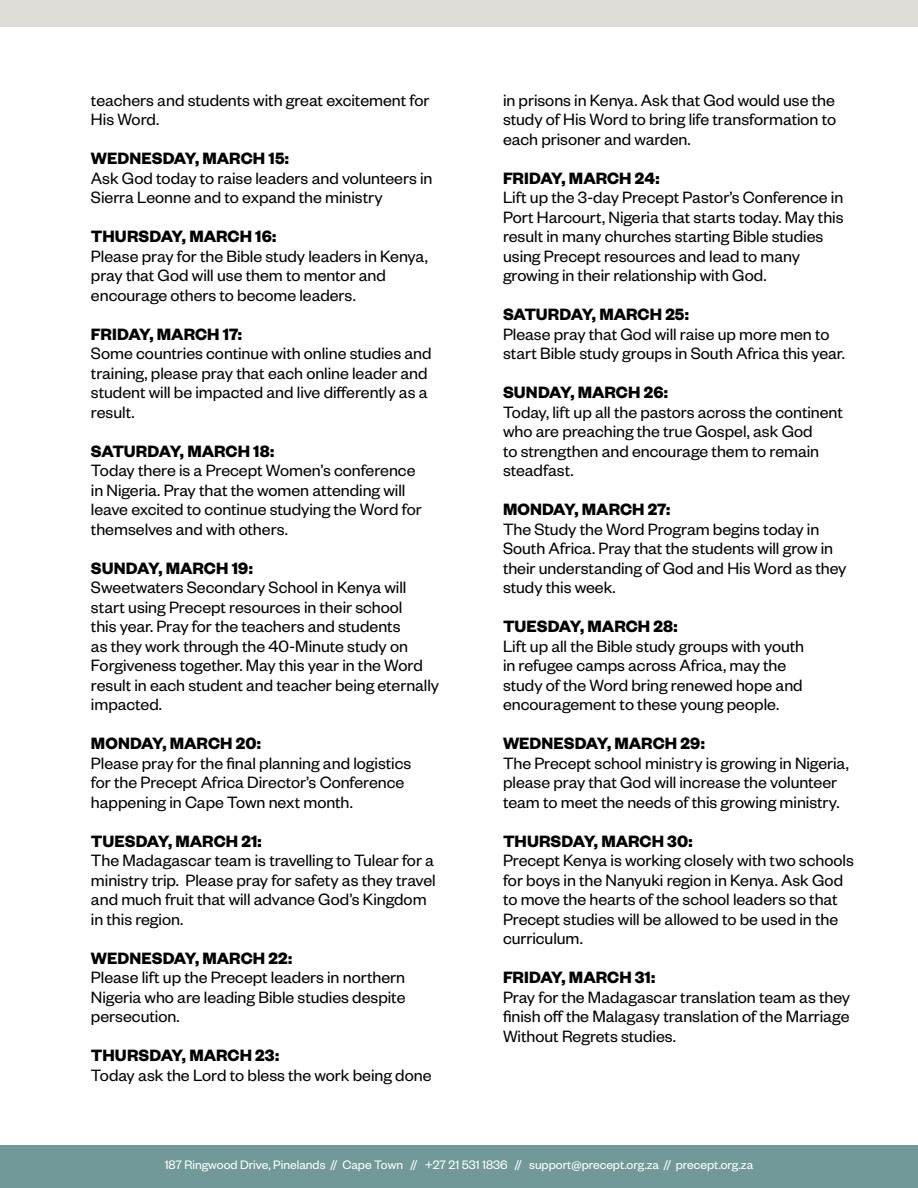
<style>
.page{position:relative;width:918px;height:1188px;background:#fff}
.page>*{position:absolute;margin:0;border:0;box-sizing:border-box;transform-origin:0 0}
.t1{font:18px/19.5px "Founders Grotesk";letter-spacing:-.005em;color:#000}
.t2{font:700 18px "Founders Grotesk";color:#000}
.t3{font:13.5px "Founders Grotesk";color:#fff}
</style>
<div class="page">
<div style="left:0;top:0;width:918px;height:27px;background:#deddd7"></div>
<div style="left:0;top:1145px;width:918px;height:43px;background:#729999"></div>
<p class="t1" style="left:91px;top:90px;width:340px">teachers and students with great excitement for<br>His Word.</p>
<p class="t2" style="left:91px;top:147px;width:200px">WEDNESDAY, MARCH 15:</p>
<p class="t1" style="left:91px;top:168px;width:343px">Ask God today to raise leaders and volunteers in<br>Sierra Leonne and to expand the ministry</p>
<p class="t2" style="left:91px;top:225px;width:187px">THURSDAY, MARCH 16:</p>
<p class="t1" style="left:91px;top:245px;width:338px">Please pray for the Bible study leaders in Kenya, pray that God will use them to mentor and encourage others to become leaders.</p>
<p class="t2" style="left:91px;top:323px;width:153px">FRIDAY, MARCH 17:</p>
<p class="t1" style="left:91px;top:343px;width:342px">Some countries continue with online studies and training, please pray that each online leader and student will be impacted and live differently as a result.</p>
<p class="t2" style="left:91px;top:440px;width:185px">SATURDAY, MARCH 18:</p>
<p class="t1" style="left:91px;top:460px;width:332px">Today there is a Precept Women’s conference in Nigeria. Pray that the women attending will leave excited to continue studying the Word for themselves and with others.</p>
<p class="t2" style="left:91px;top:557px;width:163px">SUNDAY, MARCH 19:</p>
<p class="t1" style="left:91px;top:577px;width:350px">Sweetwaters Secondary School in Kenya will start using Precept resources in their school<br>this year. Pray for the teachers and students<br>as they work through the 40-Minute study on Forgiveness together. May this year in the Word result in each student and teacher being eternally impacted.</p>
<p class="t2" style="left:91px;top:732px;width:172px">MONDAY, MARCH 20:</p>
<p class="t1" style="left:91px;top:752px;width:322px">Please pray for the final planning and logistics for the Precept Africa Director’s Conference happening in Cape Town next month.</p>
<p class="t2" style="left:91px;top:830px;width:172px">TUESDAY, MARCH 21:</p>
<p class="t1" style="left:91px;top:850px;width:346px">The Madagascar team is travelling to Tulear for a ministry trip. Please pray for safety as they travel and much fruit that will advance God’s Kingdom in this region.</p>
<p class="t2" style="left:91px;top:947px;width:203px">WEDNESDAY, MARCH 22:</p>
<p class="t1" style="left:91px;top:967px;width:316px;text-align:justify">Please lift up the Precept leaders in northern Nigeria who are leading Bible studies despite persecution.</p>
<p class="t2" style="left:91px;top:1044px;width:190px">THURSDAY, MARCH 23:</p>
<p class="t1" style="left:91px;top:1064px;width:342px">Today ask the Lord to bless the work being done</p>
<p class="t1" style="left:503px;top:89px;width:335px;text-align:justify">in prisons in Kenya. Ask that God would use the study of His Word to bring life transformation to each prisoner and warden.</p>
<p class="t2" style="left:503px;top:166px;width:158px">FRIDAY, MARCH 24:</p>
<p class="t1" style="left:503px;top:187px;width:342px">Lift up the 3-day Precept Pastor’s Conference in Port Harcourt, Nigeria that starts today. May this result in many churches starting Bible studies using Precept resources and lead to many growing in their relationship with God.</p>
<p class="t2" style="left:503px;top:303px;width:187px">SATURDAY, MARCH 25:</p>
<p class="t1" style="left:503px;top:323px;width:343px">Please pray that God will raise up more men to start Bible study groups in South Africa this year.</p>
<p class="t2" style="left:503px;top:381px;width:166px">SUNDAY, MARCH 26:</p>
<p class="t1" style="left:503px;top:401px;width:341px">Today, lift up all the pastors across the continent who are preaching the true Gospel, ask God<br>to strengthen and encourage them to remain steadfast.</p>
<p class="t2" style="left:503px;top:498px;width:169px">MONDAY, MARCH 27:</p>
<p class="t1" style="left:503px;top:518px;width:345px">The Study the Word Program begins today in South Africa. Pray that the students will grow in their understanding of God and His Word as they study this week.</p>
<p class="t2" style="left:503px;top:615px;width:176px">TUESDAY, MARCH 28:</p>
<p class="t1" style="left:503px;top:635px;width:303px">Lift up all the Bible study groups with youth in refugee camps across Africa, may the study of the Word bring renewed hope and encouragement to these young people.</p>
<p class="t2" style="left:503px;top:732px;width:203px">WEDNESDAY, MARCH 29:</p>
<p class="t1" style="left:503px;top:752px;width:347px">The Precept school ministry is growing in Nigeria, please pray that God will increase the volunteer team to meet the needs of this growing ministry.</p>
<p class="t2" style="left:503px;top:829px;width:191px">THURSDAY, MARCH 30:</p>
<p class="t1" style="left:503px;top:850px;width:352px">Precept Kenya is working closely with two schools for boys in the Nanyuki region in Kenya. Ask God to move the hearts of the school leaders so that Precept studies will be allowed to be used in the curriculum.</p>
<p class="t2" style="left:503px;top:966px;width:154px">FRIDAY, MARCH 31:</p>
<p class="t1" style="left:503px;top:986px;width:349px;text-align:justify">Pray for the Madagascar translation team as they finish off the Malagasy translation of the Marriage Without Regrets studies.</p>
<p class="t3" style="left:165px;top:1156px;width:590px">187 Ringwood Drive, Pinelands // Cape Town // +27 21 531 1836 // support@precept.org.za // precept.org.za</p>
</div>
